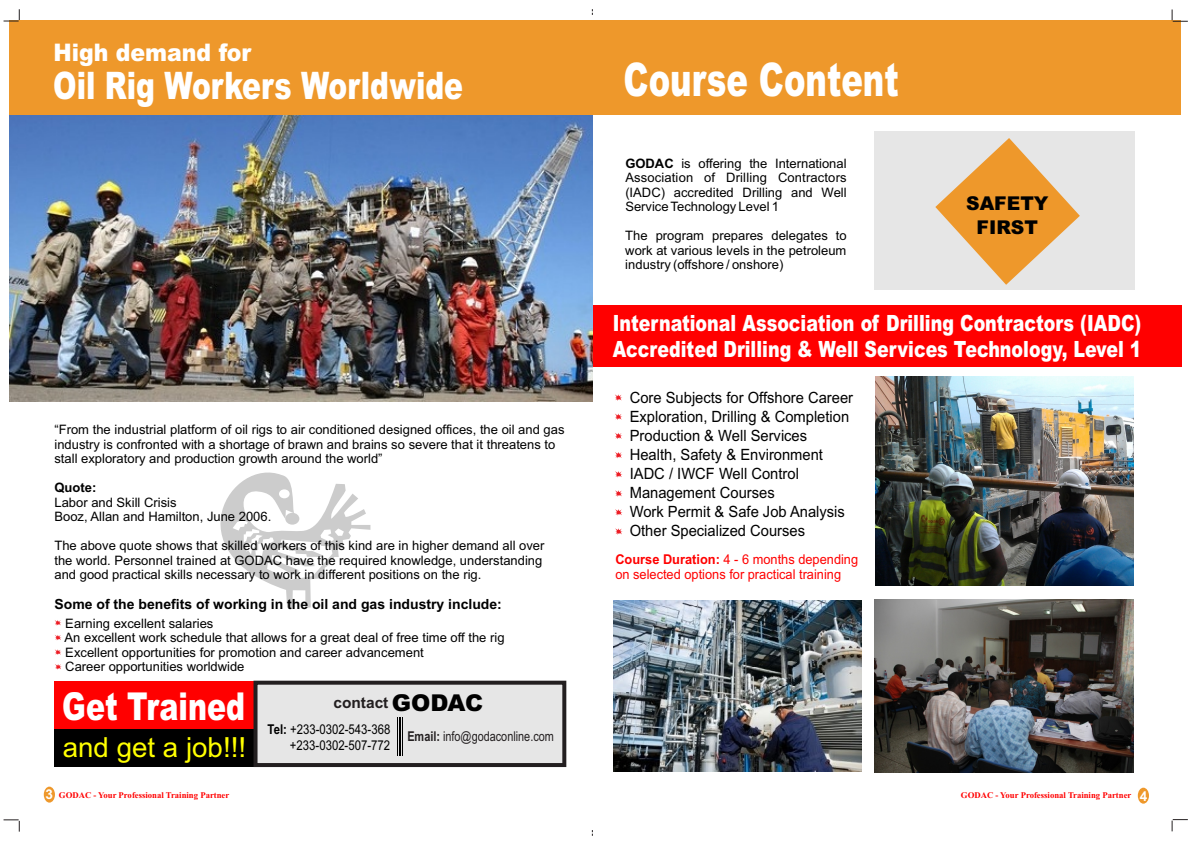
<style>
.page{position:relative;width:1191px;height:842px;background:#fff}
.page>*{position:absolute;margin:0;border:0;box-sizing:border-box;transform-origin:0 0}
.t1{font:900 46.4px "Arial";color:#fff;scale:.7 1}
.t2{font:900 38.4px "Arial";color:#fff;scale:.74 1}
.t3{font:900 37.9px "Arial";color:#fff;scale:.74 1}
.t4{font:27.7px "Arial";color:#ff0}
.t5{font:900 24.2px "Arial";color:#fff;scale:.91 1}
.t6{font:900 23.2px "Arial";letter-spacing:-.01em;color:#000}
.t7{font:900 22.4px/26.6px "Arial";color:#fff;scale:.78 1}
.t8{font:900 19px/23.6px "Arial";color:#000;text-align:center}
.t9{font:15.5px/19.1px "Arial";color:#000;scale:.95 1}
.t10{font:700 15.5px "Arial";color:#231f20}
.t11{font:700 14px "Arial";color:#000}
.t12{font:13.5px/15.1px "Arial";color:#f00;scale:.95 1}
.t13{font:13.5px/15.6px "Arial";color:#000;text-align:right;scale:.84 1}
.t14{font:13.5px "Arial";color:#231f20;scale:.8 1}
.t15{font:13px/14.5px "Arial";color:#000}
.t16{font:700 13px "Arial";color:#000}
.t17{font:700 8.7px "Times New Roman";color:#f00}
.s1{font-weight:700}
.s2{font-family:"Arial";font-size:13.5px;color:#fff}
</style>
<div class="page">
<img style="left:9px;top:115px;width:584px;height:286px">
<div style="left:9px;top:20px;width:1171px;height:95px;background:#ee982b"></div>
<svg style="left:220px;top:472px;width:150px;height:136px"></svg>
<div style="left:279px;top:489px;width:11px;height:9px;background:#fff;border-radius:50%"></div>
<div style="left:285px;top:513px;width:14px;height:12px;background:#ccc;border-radius:50%"></div>
<div style="left:874px;top:131px;width:260px;height:159px;background:#e6e6e6"></div>
<div style="left:594px;top:305px;width:588px;height:61px;background:#f00"></div>
<svg style="left:55px;top:664px;width:7px;height:6px"></svg>
<svg style="left:55px;top:620px;width:6px;height:6px"></svg>
<svg style="left:615px;top:394px;width:7px;height:7px"></svg>
<svg style="left:615px;top:413px;width:7px;height:7px"></svg>
<svg style="left:615px;top:433px;width:7px;height:6px"></svg>
<svg style="left:615px;top:452px;width:7px;height:6px"></svg>
<svg style="left:615px;top:471px;width:7px;height:6px"></svg>
<svg style="left:615px;top:490px;width:7px;height:7px"></svg>
<svg style="left:615px;top:509px;width:7px;height:7px"></svg>
<svg style="left:615px;top:528px;width:7px;height:7px"></svg>
<svg style="left:55px;top:635px;width:7px;height:5px"></svg>
<svg style="left:55px;top:649px;width:7px;height:6px"></svg>
<div style="left:54px;top:726px;width:202px;height:41px;background:#000"></div>
<div style="left:54px;top:681px;width:202px;height:48px;background:#f00"></div>
<svg style="left:253px;top:680px;width:314px;height:88px;background:#cfcfcf"></svg>
<hr style="left:399px;top:718px;width:2px;height:38px;background:#000">
<hr style="left:402px;top:718px;width:1px;height:38px;background:#000">
<hr style="left:397px;top:718px;width:1px;height:38px;background:#000">
<img style="left:875px;top:376px;width:258px;height:209px">
<img style="left:874px;top:599px;width:259px;height:173px">
<svg style="left:935px;top:138px;width:144px;height:147px"></svg>
<img style="left:614px;top:601px;width:248px;height:171px">
<div style="left:44px;top:787px;width:11px;height:15px;background:#ee982b;border-radius:50%"></div>
<div style="left:1137px;top:788px;width:12px;height:16px;background:#ee982b;border-radius:50%"></div>
<svg style="left:4px;top:9px;width:16px;height:13px"></svg>
<svg style="left:1171px;top:10px;width:16px;height:12px"></svg>
<svg style="left:1171px;top:819px;width:16px;height:12px"></svg>
<svg style="left:4px;top:819px;width:16px;height:13px"></svg>
<h3 class="t5" style="left:53px;top:43px;width:219px">High demand for</h3>
<h3 class="t3" style="left:53px;top:72px;width:555px">Oil Rig Workers Worldwide</h3>
<h1 class="t1" style="left:623px;top:63px;width:394px">Course Content</h1>
<p class="t15" style="left:625px;top:157px;width:223px;text-align:justify"><span class="s1">GODAC</span> is offering the International Association of Drilling Contractors (IADC) accredited Drilling and Well Service Technology Level 1</p>
<p class="t15" style="left:625px;top:230px;width:223px;text-align:justify">The program prepares delegates to work at various levels in the petroleum industry (offshore / onshore)</p>
<h3 class="t8" style="left:966px;top:194px;width:84px">SAFETY<br>FIRST</h3>
<p class="t15" style="left:54px;top:423px;width:511px">“From the industrial platform of oil rigs to air conditioned designed offices, the oil and gas industry is confronted with a shortage of brawn and brains so severe that it threatens to stall exploratory and production growth around the world”</p>
<p class="t16" style="left:54px;top:483px;width:43px">Quote:</p>
<p class="t15" style="left:54px;top:496px;width:218px">Labor and Skill Crisis<br>Booz, Allan and Hamilton, June 2006.</p>
<p class="t15" style="left:54px;top:540px;width:491px">The above quote shows that skilled workers of this kind are in higher demand all over the world. Personnel trained at GODAC have the required knowledge, understanding and good practical skills necessary to work in different positions on the rig.</p>
<p class="t11" style="left:54px;top:599px;width:449px">Some of the benefits of working in the oil and gas industry include:</p>
<p class="t15" style="left:65px;top:617px;width:441px">Earning excellent salaries<br>An excellent work schedule that allows for a great deal of free time off the rig Excellent opportunities for promotion and career advancement<br>Career opportunities worldwide</p>
<h2 class="t2" style="left:62px;top:692px;width:248px">Get Trained</h2>
<h3 class="t4" style="left:63px;top:737px;width:185px">and get a job!!!</h3>
<h3 class="t6" style="left:392px;top:695px;width:93px">GODAC</h3>
<p class="t10" style="left:333px;top:697px;width:56px">contact</p>
<p class="t13" style="left:268px;top:722px;width:148px"><span class="s1">Tel:</span> +233-0302-543-368 +233-0302-507-772</p>
<p class="t14" style="left:407px;top:731px;width:185px"><span class="s1">Email:</span> info@godaconline.com</p>
<h3 class="t7" style="left:612px;top:312px;width:679px">International Association of Drilling Contractors (IADC)<br>Accredited Drilling &amp; Well Services Technology, Level 1</h3>
<p class="t9" style="left:630px;top:389px;width:237px">Core Subjects for Offshore Career<br>Exploration, Drilling &amp; Completion<br>Production &amp; Well Services<br>Health, Safety &amp; Environment<br>IADC / IWCF Well Control<br>Management Courses<br>Work Permit &amp; Safe Job Analysis<br>Other Specialized Courses</p>
<p class="t12" style="left:615px;top:552px;width:257px"><span class="s1">Course Duration:</span> 4 - 6 months depending on selected options for practical training</p>
<p class="t17" style="left:46px;top:792px;width:185px"><span class="s2">3</span> GODAC - Your Professional Training Partner</p>
<p class="t17" style="left:961px;top:792px;width:188px">GODAC - Your Professional Training Partner <span class="s2">4</span></p>
</div>
